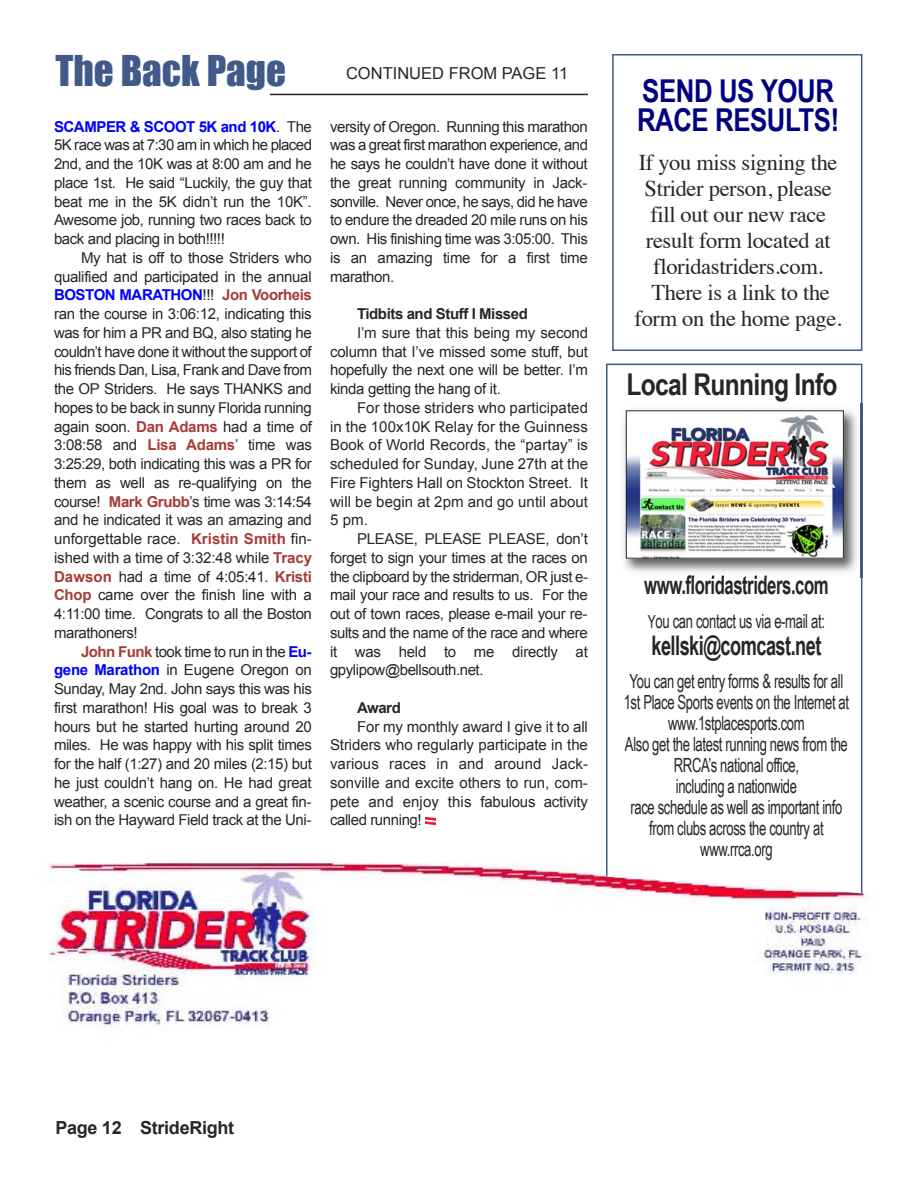
<style>
.page{position:relative;width:918px;height:1188px;background:#fff}
.page>*{position:absolute;margin:0;border:0;box-sizing:border-box;transform-origin:0 0}
.t1{font:39px "Impact";color:#415a87}
.t2{font:700 31.5px/28.5px "Arial Narrow";letter-spacing:-.015em;color:#000080}
.t3{font:700 30px "Arial Narrow";letter-spacing:-.025em;color:#272627}
.t4{font:700 27px "Arial Narrow";letter-spacing:-.025em;color:#272627;scale:.82 1}
.t5{font:700 25.5px "Arial Narrow";letter-spacing:-.025em;color:#272627;scale:.8 1}
.t6{font:22.5px/26px "Times";letter-spacing:-.015em;color:#272627;text-align:center}
.t7{font:19.5px/21px "Arial Narrow";letter-spacing:-.025em;color:#272627;text-align:center;scale:.82 1}
.t8{font:700 18px "Arial";letter-spacing:-.015em;color:#272627}
.t9{font:16.5px "Arial";color:#272627}
.t10{font:15px/18.8px "Arial";letter-spacing:-.025em;color:#272627;text-align:justify}
.t11{font:700 15px "Arial";letter-spacing:-.03em;color:#272627}
.s1{font-weight:700;color:#00f}
.s2{font-weight:700;color:#a63c36}
.s3{font-size:18px}
</style>
<div class="page">
<hr style="left:270px;top:94px;width:318px;height:1px;background:#272627">
<div style="left:606px;top:364px;width:256px;height:531px;border:2px solid #415a87"></div>
<img style="left:49px;top:862px;width:832px;height:169px">
<div style="left:612px;top:54px;width:250px;height:297px;border:2px solid #415a87"></div>
<img style="left:624px;top:404px;width:239px;height:174px">
<img style="left:861px;top:404px;width:1px;height:174px">
<img style="left:686px;top:575px;width:61px;height:3px">
<div style="left:626px;top:411px;width:217px;height:147px;background:#fff"></div>
<img style="left:628px;top:416px;width:214px;height:141px">
<div style="left:626px;top:410px;width:218px;height:149px;border:1px solid #272627"></div>
<svg style="left:425px;top:817px;width:11px;height:8px"></svg>
<h1 class="t1" style="left:56px;top:47px;width:232px">The Back Page</h1>
<p class="t10" style="left:54px;top:117px;width:260px"><span class="s1">SCAMPER &amp; SCOOT 5K and 10K</span>. The 5K race was at 7:30 am in which he placed 2nd, and the 10K was at 8:00 am and he place 1st. He said “Luckily, the guy that beat me in the 5K didn’t run the 10K”.<br>Awesome job, running two races back to back and placing in both!!!!!</p>
<p class="t10" style="left:54px;top:248px;width:260px;text-indent:27px">My hat is off to those Striders who qualified and participated in the annual <span class="s1">BOSTON MARATHON</span>!!! <span class="s2">Jon Voorheis </span>ran the course in 3:06:12, indicating this was for him a PR and BQ, also stating he couldn’t have done it without the support of his friends Dan, Lisa, Frank and Dave from the OP Striders. He says THANKS and hopes to be back in sunny Florida running again soon. <span class="s2">Dan Adams</span> had a time of 3:08:58 and <span class="s2">Lisa Adams</span>’ time was 3:25:29, both indicating this was a PR for them as well as re-qualifying on the course! <span class="s2">Mark Grubb</span>’s time was 3:14:54 and he indicated it was an amazing and unforgettable race. <span class="s2">Kristin Smith</span> fin&shy;ished with a time of 3:32:48 while <span class="s2">Tracy Dawson</span> had a time of 4:05:41. <span class="s2">Kristi Chop</span> came over the finish line with a 4:11:00 time. Congrats to all the Boston marathoners!</p>
<p class="t10" style="left:54px;top:642px;width:259px;text-indent:27px"><span class="s2">John Funk</span> took time to run in the <span class="s1">Eu&shy;gene Marathon</span> in Eugene Oregon on Sunday, May 2nd. John says this was his first marathon! His goal was to break 3 hours but he started hurting around 20 miles. He was happy with his split times for the half (1:27) and 20 miles (2:15) but he just couldn’t hang on. He had great weather, a scenic course and a great fin&shy;ish on the Hayward Field track at the Uni-</p>
<p class="t9" style="left:346px;top:65px;width:224px">CONTINUED FROM PAGE 11</p>
<p class="t10" style="left:330px;top:117px;width:260px">versity of Oregon. Running this marathon was a great first marathon experience, and he says he couldn’t have done it without the great running community in Jack&shy;sonville. Never once, he says, did he have to endure the dreaded 20 mile runs on his own. His finishing time was 3:05:00. This is an amazing time for a first time marathon.</p>
<p class="t11" style="left:357px;top:305px;width:172px">Tidbits and Stuff I Missed</p>
<p class="t10" style="left:330px;top:323px;width:260px;text-indent:27px">I’m sure that this being my second column that I’ve missed some stuff, but hopefully the next one will be better. I’m kinda getting the hang of it.</p>
<p class="t10" style="left:330px;top:398px;width:260px;text-indent:27px">For those striders who participated in the 100x10K Relay for the Guinness Book of World Records, the “partay” is scheduled for Sunday, June 27th at the Fire Fighters Hall on Stockton Street. It will be begin at 2pm and go until about 5 pm.</p>
<p class="t10" style="left:330px;top:529px;width:260px;text-indent:27px">PLEASE, PLEASE PLEASE, don’t forget to sign your times at the races on the clipboard by the striderman, OR just e&shy;mail your race and results to us. For the out of town races, please e-mail your re&shy;sults and the name of the race and where it was held to me directly at gpylipow@bellsouth.net.</p>
<p class="t11" style="left:357px;top:699px;width:45px">Award</p>
<p class="t10" style="left:330px;top:717px;width:260px;text-indent:27px">For my monthly award I give it to all Striders who regularly participate in the various races in and around Jack&shy;sonville and excite others to run, com&shy;pete and enjoy this fabulous activity called running!</p>
<h2 class="t2" style="left:637px;top:77px;width:204px">SEND US YOUR<br>RACE RESULTS!</h2>
<h3 class="t6" style="left:635px;top:152px;width:209px">If you miss signing the<br>Strider person, please fill out our new race result form located at floridastriders.com.<br>There is a link to the form on the home page.</h3>
<h3 class="t3" style="left:627px;top:367px;width:213px">Local Running Info</h3>
<h3 class="t5" style="left:644px;top:570px;width:232px">www.floridastriders.com</h3>
<h3 class="t7" style="left:648px;top:611px;width:217px"><span class="s3">Y</span>ou can contact us via e-mail at:</h3>
<h3 class="t4" style="left:651px;top:630px;width:209px">kellski@comcast.net</h3>
<p class="t7" style="left:624px;top:671px;width:276px">You can get entry forms &amp; results for all<br>1st Place Sports events on the Internet at www.1stplacesports.com<br>Also get the latest running news from the<br>RRCA’s national office,<br>including a nationwide<br>race schedule as well as important info from clubs across the country at www.rrca.org</p>
<p class="t8" style="left:56px;top:1117px;width:180px">Page 12 StrideRight</p>
</div>
